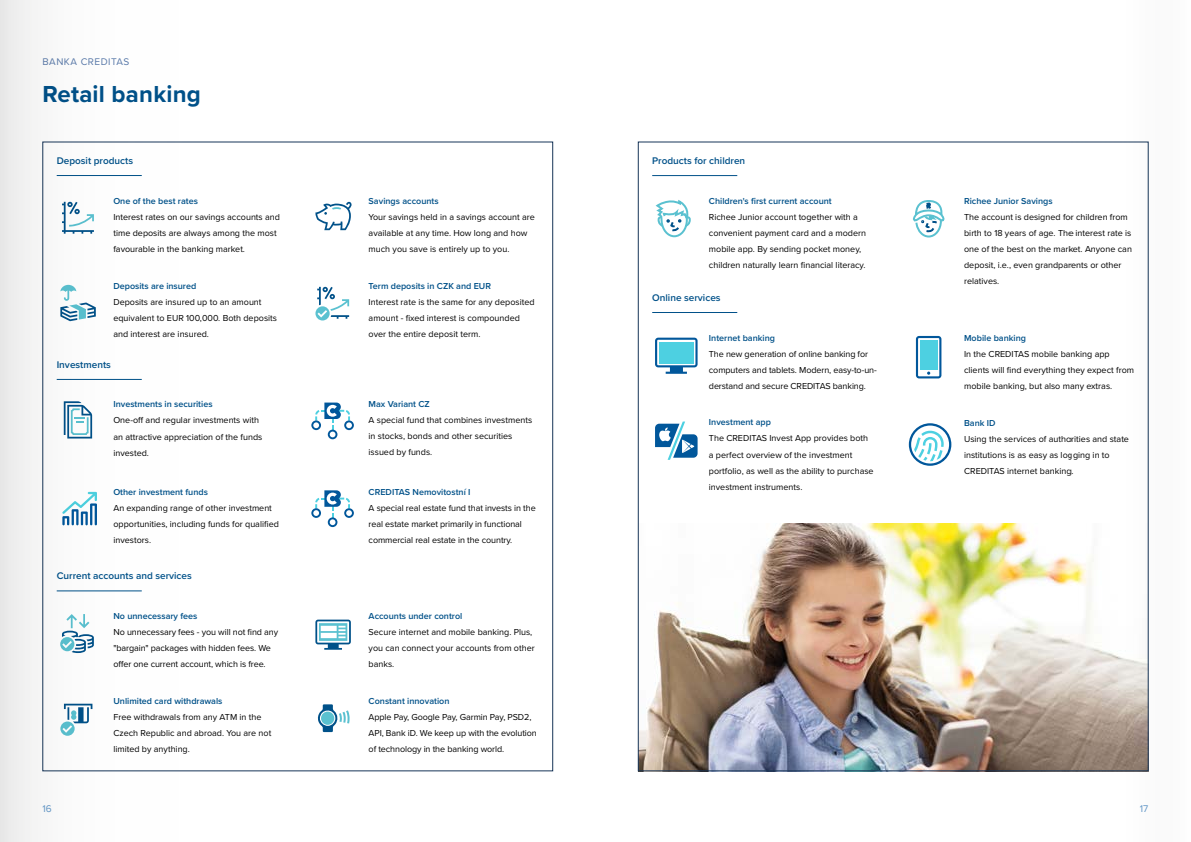
<style>
.page{position:relative;width:1191px;height:842px;background:#fff}
.page>*{position:absolute;margin:0;border:0;box-sizing:border-box;transform-origin:0 0}
.t1{font:700 24px "Proxima Nova";letter-spacing:.01em;color:#005189}
.t2{font:600 10px "Proxima Nova";color:#005189}
.t3{font:10px "Proxima Nova";letter-spacing:.05em;color:#5a7aaa}
.t4{font:10px "Proxima Nova A";color:#659aca}
.t5{font:9px/16px "Proxima Nova";color:#000}
.t6{font:600 9px "Proxima Nova";color:#005189}
</style>
<div class="page">
<svg style="left:315px;top:287px;width:34px;height:33px"></svg>
<svg style="left:315px;top:202px;width:36px;height:28px"></svg>
<svg style="left:315px;top:620px;width:36px;height:30px"></svg>
<svg style="left:317px;top:704px;width:33px;height:28px"></svg>
<div style="left:321px;top:712px;width:13px;height:13px;background:#5ac1d0;border-radius:50%"></div>
<svg style="left:311px;top:403px;width:43px;height:36px"></svg>
<svg style="left:311px;top:490px;width:43px;height:37px"></svg>
<svg style="left:654px;top:176px;width:38px;height:62px"></svg>
<svg style="left:913px;top:200px;width:32px;height:38px"></svg>
<hr style="left:652px;top:175px;width:85px;height:1px;background:#005189">
<hr style="left:652px;top:312px;width:85px;height:1px;background:#005189">
<svg style="left:655px;top:422px;width:42px;height:38px"></svg>
<svg style="left:655px;top:338px;width:42px;height:36px"></svg>
<svg style="left:916px;top:336px;width:25px;height:42px"></svg>
<svg style="left:909px;top:423px;width:42px;height:43px"></svg>
<img style="left:640px;top:523px;width:430px;height:246px">
<svg style="left:0;top:0;width:197px;height:842px"></svg>
<svg style="left:1070px;top:141px;width:79px;height:631px"></svg>
<p class="t3" style="left:43px;top:54px;width:88px">BANKA CREDITAS</p>
<h1 class="t1" style="left:43px;top:76px;width:160px">Retail banking</h1>
<p class="t2" style="left:57px;top:153px;width:78px">Deposit products</p>
<p class="t6" style="left:113px;top:194px;width:86px">One of the best rates</p>
<p class="t5" style="left:113px;top:208px;width:168px">Interest rates on our savings accounts and time deposits are always among the most favourable in the banking market.</p>
<p class="t6" style="left:113px;top:279px;width:84px">Deposits are insured</p>
<p class="t5" style="left:113px;top:293px;width:165px">Deposits are insured up to an amount equivalent to EUR 100,000. Both deposits and interest are insured.</p>
<p class="t2" style="left:57px;top:357px;width:56px">Investments</p>
<p class="t6" style="left:113px;top:398px;width:101px">Investments in securities</p>
<p class="t5" style="left:113px;top:412px;width:150px">One-off and regular investments with an attractive appreciation of the funds invested.</p>
<p class="t6" style="left:113px;top:486px;width:96px">Other investment funds</p>
<p class="t5" style="left:113px;top:500px;width:167px">An expanding range of other investment opportunities, including funds for qualified investors.</p>
<p class="t2" style="left:57px;top:568px;width:137px">Current accounts and services</p>
<p class="t6" style="left:113px;top:609px;width:86px">No unnecessary fees</p>
<p class="t5" style="left:113px;top:623px;width:166px">No unnecessary fees - you will not find any "bargain" packages with hidden fees. We offer one current account, which is free.</p>
<p class="t6" style="left:113px;top:694px;width:111px">Unlimited card withdrawals</p>
<p class="t5" style="left:113px;top:709px;width:159px">Free withdrawals from any ATM in the<br>Czech Republic and abroad. You are not limited by anything.</p>
<p class="t6" style="left:368px;top:194px;width:72px">Savings accounts</p>
<p class="t5" style="left:368px;top:208px;width:168px">Your savings held in a savings account are available at any time. How long and how much you save is entirely up to you.</p>
<p class="t6" style="left:368px;top:279px;width:124px">Term deposits in CZK and EUR</p>
<p class="t5" style="left:368px;top:293px;width:167px">Interest rate is the same for any deposited amount - fixed interest is compounded over the entire deposit term.</p>
<p class="t6" style="left:368px;top:398px;width:63px">Max Variant CZ</p>
<p class="t5" style="left:368px;top:412px;width:165px">A special fund that combines investments in stocks, bonds and other securities issued by funds.</p>
<p class="t6" style="left:369px;top:485px;width:103px">CREDITAS Nemovitostní I</p>
<p class="t5" style="left:369px;top:500px;width:169px">A special real estate fund that invests in the real estate market primarily in functional commercial real estate in the country.</p>
<p class="t6" style="left:368px;top:609px;width:95px">Accounts under control</p>
<p class="t5" style="left:368px;top:624px;width:168px">Secure internet and mobile banking. Plus, you can connect your accounts from other banks.</p>
<p class="t6" style="left:368px;top:694px;width:82px">Constant innovation</p>
<p class="t5" style="left:368px;top:709px;width:170px">Apple Pay, Google Pay, Garmin Pay, PSD2,<br>API, Bank iD. We keep up with the evolution of technology in the banking world.</p>
<p class="t2" style="left:652px;top:153px;width:95px">Products for children</p>
<p class="t6" style="left:709px;top:194px;width:124px">Children's first current account</p>
<p class="t5" style="left:709px;top:208px;width:159px">Richee Junior account together with a convenient payment card and a modern mobile app. By sending pocket money, children naturally learn financial literacy.</p>
<p class="t2" style="left:652px;top:290px;width:70px">Online services</p>
<p class="t6" style="left:709px;top:331px;width:68px">Internet banking</p>
<p class="t5" style="left:709px;top:345px;width:169px">The new generation of online banking for computers and tablets. Modern, easy-to-un&shy;derstand and secure CREDITAS banking.</p>
<p class="t6" style="left:709px;top:416px;width:64px">Investment app</p>
<p class="t5" style="left:709px;top:430px;width:166px">The CREDITAS Invest App provides both a perfect overview of the investment portfolio, as well as the ability to purchase investment instruments.</p>
<p class="t6" style="left:964px;top:194px;width:90px">Richee Junior Savings</p>
<p class="t5" style="left:964px;top:208px;width:169px">The account is designed for children from birth to 18 years of age. The interest rate is one of the best on the market. Anyone can deposit, i.e., even grandparents or other relatives.</p>
<p class="t6" style="left:964px;top:331px;width:63px">Mobile banking</p>
<p class="t5" style="left:964px;top:345px;width:171px">In the CREDITAS mobile banking app clients will find everything they expect from mobile banking, but also many extras.</p>
<p class="t6" style="left:964px;top:416px;width:33px">Bank ID</p>
<p class="t5" style="left:964px;top:430px;width:166px">Using the services of authorities and state institutions is as easy as logging in to<br>CREDITAS internet banking.</p>
<p class="t4" style="left:43px;top:803px;width:11px">16</p>
<p class="t4" style="left:1139px;top:803px;width:10px">17</p>
</div>
